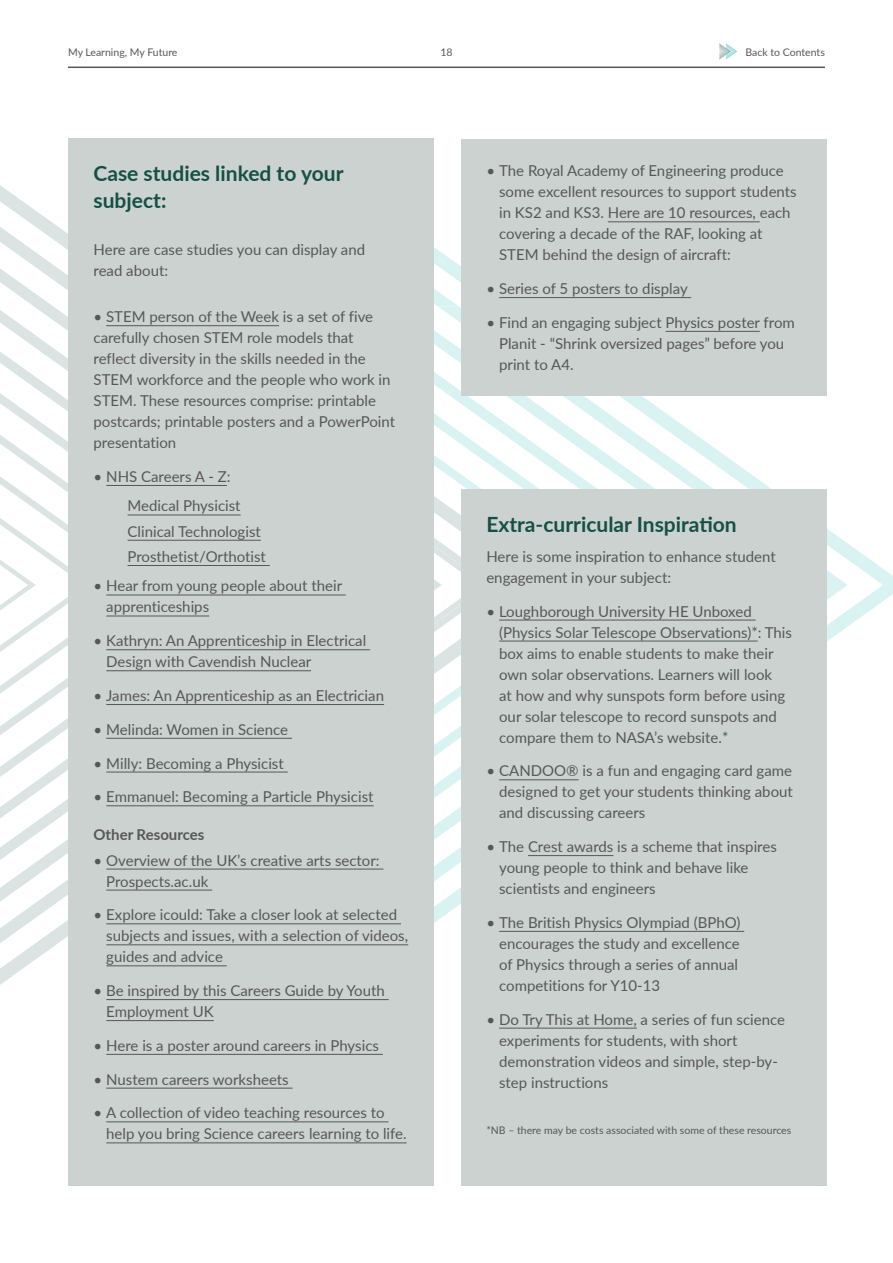
<style>
.page{position:relative;width:893px;height:1263px;background:#fff}
.page>*{position:absolute;margin:0;border:0;box-sizing:border-box;transform-origin:0 0}
.t1{font:700 21px/27px "Lato";color:#155045}
.t2{font:15px/21px "Lato";color:#575756}
.t3{font:15px/21px "Lato";color:#585856}
.t4{font:700 15px "Lato";color:#575756}
.t5{font:10.5px "Lato";color:#575756}
</style>
<div class="page">
<svg style="left:673px;top:395px;width:59px;height:95px"></svg>
<svg style="left:615px;top:395px;width:58px;height:95px"></svg>
<svg style="left:558px;top:395px;width:57px;height:95px"></svg>
<svg style="left:0;top:185px;width:558px;height:800px"></svg>
<svg style="left:0;top:223px;width:500px;height:724px"></svg>
<svg style="left:0;top:264px;width:442px;height:642px"></svg>
<svg style="left:0;top:306px;width:68px;height:558px"></svg>
<svg style="left:434px;top:471px;width:65px;height:228px"></svg>
<svg style="left:0;top:347px;width:68px;height:476px"></svg>
<svg style="left:0;top:388px;width:68px;height:394px"></svg>
<svg style="left:0;top:430px;width:68px;height:310px"></svg>
<svg style="left:0;top:471px;width:68px;height:228px"></svg>
<div style="left:68px;top:139px;width:366px;height:1047px;background:#ccd2d0"></div>
<hr style="left:106px;top:325px;width:173px;height:1px;background:#575756">
<hr style="left:106px;top:485px;width:121px;height:1px;background:#575756">
<hr style="left:128px;top:515px;width:113px;height:1px;background:#575756">
<hr style="left:128px;top:540px;width:133px;height:1px;background:#575756">
<hr style="left:128px;top:565px;width:142px;height:1px;background:#575756">
<hr style="left:106px;top:595px;width:240px;height:1px;background:#575756">
<hr style="left:106px;top:616px;width:103px;height:1px;background:#575756">
<hr style="left:106px;top:649px;width:264px;height:1px;background:#575756">
<hr style="left:106px;top:670px;width:205px;height:1px;background:#575756">
<hr style="left:106px;top:704px;width:278px;height:1px;background:#575756">
<hr style="left:106px;top:738px;width:186px;height:1px;background:#575756">
<hr style="left:106px;top:772px;width:182px;height:1px;background:#575756">
<hr style="left:106px;top:805px;width:268px;height:1px;background:#575756">
<hr style="left:106px;top:869px;width:277px;height:1px;background:#575756">
<hr style="left:106px;top:890px;width:106px;height:1px;background:#575756">
<hr style="left:106px;top:923px;width:295px;height:1px;background:#575756">
<hr style="left:106px;top:944px;width:302px;height:1px;background:#575756">
<hr style="left:106px;top:965px;width:121px;height:1px;background:#575756">
<hr style="left:106px;top:999px;width:283px;height:1px;background:#575756">
<hr style="left:106px;top:1020px;width:108px;height:1px;background:#575756">
<hr style="left:106px;top:1054px;width:277px;height:1px;background:#575756">
<hr style="left:106px;top:1088px;width:187px;height:1px;background:#575756">
<hr style="left:106px;top:1121px;width:282px;height:1px;background:#575756">
<hr style="left:106px;top:1142px;width:301px;height:1px;background:#575756">
<div style="left:461px;top:139px;width:366px;height:256px;background:#ccd2d0"></div>
<hr style="left:608px;top:221px;width:152px;height:1px;background:#575756">
<hr style="left:499px;top:297px;width:192px;height:1px;background:#575756">
<hr style="left:666px;top:331px;width:94px;height:1px;background:#575756">
<div style="left:461px;top:490px;width:366px;height:696px;background:#ccd2d0"></div>
<hr style="left:499px;top:620px;width:257px;height:1px;background:#575756">
<hr style="left:499px;top:641px;width:259px;height:1px;background:#575756">
<hr style="left:499px;top:779px;width:80px;height:1px;background:#575756">
<hr style="left:528px;top:855px;width:85px;height:1px;background:#575756">
<hr style="left:499px;top:931px;width:245px;height:1px;background:#575756">
<hr style="left:499px;top:1028px;width:138px;height:1px;background:#575756">
<hr style="left:68px;top:67px;width:757px;height:1px;background:#575756">
<svg style="left:719px;top:44px;width:18px;height:15px"></svg>
<p class="t5" style="left:68px;top:44px;width:111px">My Learning, My Future</p>
<p class="t5" style="left:440px;top:44px;width:14px">18</p>
<p class="t5" style="left:746px;top:44px;width:81px">Back to Contents</p>
<h1 class="t1" style="left:94px;top:159px;width:251px">Case studies linked to your subject:</h1>
<p class="t2" style="left:94px;top:238px;width:273px">Here are case studies you can display and read about:</p>
<p class="t2" style="left:94px;top:306px;width:303px">• STEM person of the Week is a set of five carefully chosen STEM role models that reflect diversity in the skills needed in the STEM workforce and the people who work in STEM. These resources comprise: printable postcards; printable posters and a PowerPoint presentation</p>
<p class="t2" style="left:128px;top:461px;width:115px;line-height:29.5px;text-indent:-34px">• NHS Careers A - Z:<br>Medical Physicist</p>
<p class="t2" style="left:128px;top:518px;width:140px;line-height:25.2px">Clinical Technologist<br>Prosthetist/Orthotist</p>
<p class="t2" style="left:106px;top:575px;width:237px;text-indent:-13px">• Hear from young people about their apprenticeships</p>
<p class="t2" style="left:106px;top:630px;width:261px;text-indent:-13px">• Kathryn: An Apprenticeship in Electrical<br>Design with Cavendish Nuclear</p>
<p class="t2" style="left:94px;top:684px;width:292px">• James: An Apprenticeship as an Electrician</p>
<p class="t2" style="left:94px;top:718px;width:196px">• Melinda: Women in Science</p>
<p class="t2" style="left:94px;top:752px;width:192px">• Milly: Becoming a Physicist</p>
<p class="t2" style="left:94px;top:786px;width:281px">• Emmanuel: Becoming a Particle Physicist</p>
<p class="t4" style="left:94px;top:824px;width:112px">Other Resources</p>
<p class="t2" style="left:106px;top:849px;width:275px;text-indent:-13px">• Overview of the UK’s creative arts sector:<br>Prospects.ac.uk</p>
<p class="t2" style="left:106px;top:904px;width:303px;text-indent:-13px">• Explore icould: Take a closer look at selected subjects and issues, with a selection of videos, guides and advice</p>
<p class="t2" style="left:106px;top:979px;width:280px;text-indent:-13px">• Be inspired by this Careers Guide by Youth<br>Employment UK</p>
<p class="t2" style="left:94px;top:1034px;width:287px">• Here is a poster around careers in Physics</p>
<p class="t2" style="left:94px;top:1068px;width:197px">• Nustem careers worksheets</p>
<p class="t2" style="left:106px;top:1102px;width:302px;text-indent:-13px">• A collection of video teaching resources to help you bring Science careers learning to life.</p>
<p class="t2" style="left:499px;top:160px;width:299px;text-indent:-13px">• The Royal Academy of Engineering produce some excellent resources to support students in KS2 and KS3. Here are 10 resources, each covering a decade of the RAF, looking at STEM behind the design of aircraft:</p>
<p class="t2" style="left:486px;top:277px;width:203px">• Series of 5 posters to display</p>
<p class="t2" style="left:499px;top:311px;width:297px;text-indent:-13px">• Find an engaging subject Physics poster from<br>Planit - “Shrink oversized pages” before you print to A4.</p>
<h1 class="t1" style="left:486px;top:510px;width:252px">Extra-curricular Inspiration</h1>
<p class="t3" style="left:486px;top:545px;width:291px">Here is some inspiration to enhance student engagement in your subject:</p>
<p class="t2" style="left:499px;top:600px;width:294px;text-indent:-13px">• Loughborough University HE Unboxed (Physics Solar Telescope Observations)*: This box aims to enable students to make their own solar observations. Learners will look<br>at how and why sunspots form before using our solar telescope to record sunspots and compare them to NASA’s website.*</p>
<p class="t2" style="left:499px;top:760px;width:295px;text-align:justify;text-indent:-13px">• CANDOO® is a fun and engaging card game designed to get your students thinking about and discussing careers</p>
<p class="t2" style="left:499px;top:835px;width:279px;text-indent:-13px">• The Crest awards is a scheme that inspires young people to think and behave like scientists and engineers</p>
<p class="t2" style="left:499px;top:911px;width:243px;text-indent:-13px">• The British Physics Olympiad (BPhO) encourages the study and excellence of Physics through a series of annual competitions for Y10-13</p>
<p class="t2" style="left:499px;top:1008px;width:287px;text-indent:-13px">• Do Try This at Home, a series of fun science experiments for students, with short demonstration videos and simple, step-by&shy;step instructions</p>
<p class="t5" style="left:486px;top:1123px;width:306px">*NB – there may be costs associated with some of these resources</p>
</div>
